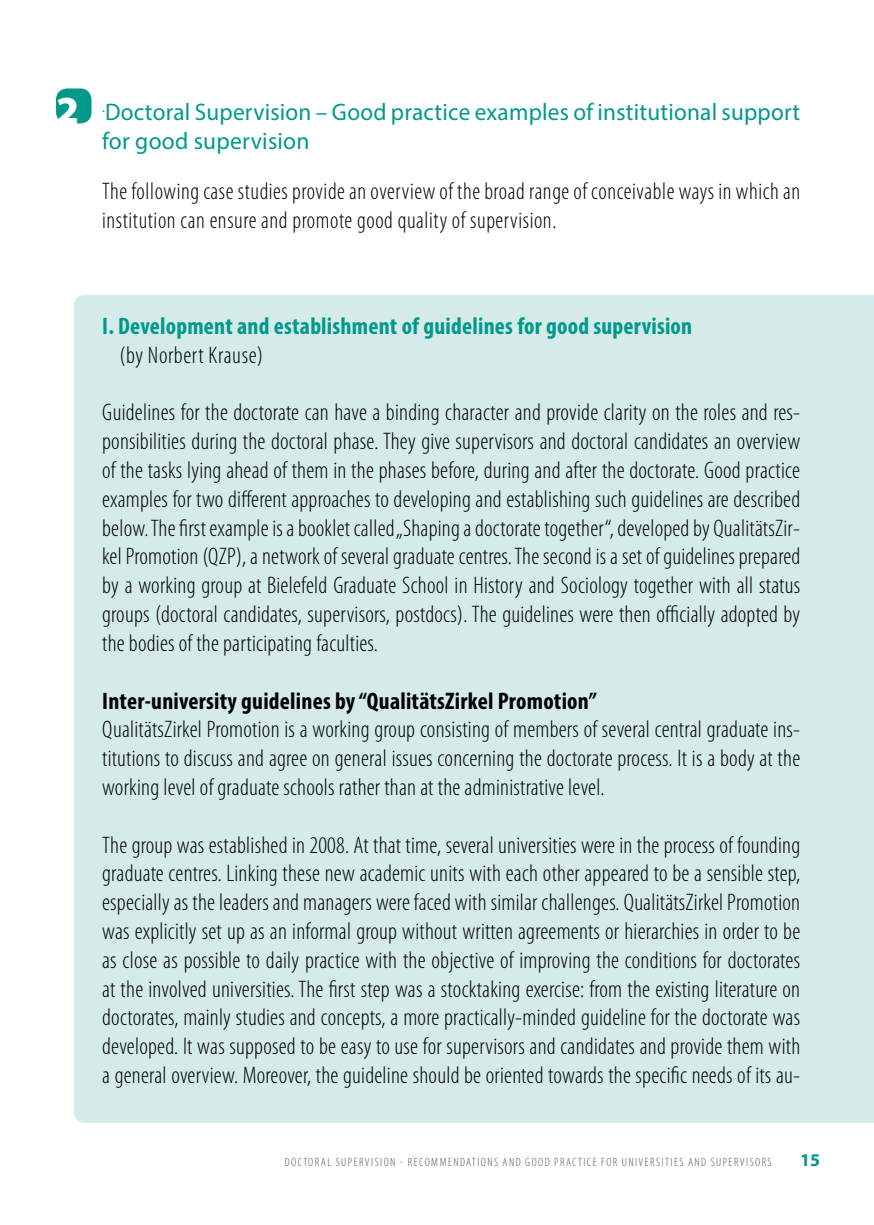
<style>
.page{position:relative;width:874px;height:1225px;background:#fff}
.page>*{position:absolute;margin:0;border:0;box-sizing:border-box;transform-origin:0 0}
.t1{font:900 40px "Myriad Pro";color:#fff}
.t2{font:300 condensed 24px/28.8px "Myriad Pro";letter-spacing:.01em;color:#000;text-align:justify}
.t3{font:24px/28.8px "Myriad Pro";letter-spacing:.01em;color:#00998a}
.t4{font:700 condensed 24px "Myriad Pro";letter-spacing:.01em;color:#00998a}
.t5{font:700 condensed 24px "Myriad Pro";letter-spacing:.01em;color:#000}
.t6{font:700 18px "Myriad Pro";color:#00998a}
.t7{font:300 condensed 12px "Myriad Pro";letter-spacing:.12em;color:#565656}
</style>
<div class="page">
<div style="left:74px;top:295px;width:799px;height:828px;background:#d5ebe9"></div>
<div style="left:56px;top:88px;width:35px;height:35px;background:#00998a;border-radius:11px"></div>
<h1 class="t1" style="left:56px;top:87px;width:24px">2</h1>
<p class="t3" style="left:102px;top:97px;width:699px"><sup>.</sup>Doctoral Supervision – Good practice examples of institutional support for good supervision</p>
<p class="t2" style="left:102px;top:177px;width:699px">The following case studies provide an overview of the broad range of conceivable ways in which an institution can ensure and promote good quality of supervision.</p>
<p class="t4" style="left:102px;top:311px;width:591px">I. Development and establishment of guidelines for good supervision</p>
<p class="t2" style="left:119px;top:341px;width:145px">(by Norbert Krause)</p>
<p class="t2" style="left:102px;top:399px;width:699px">Guidelines for the doctorate can have a binding character and provide clarity on the roles and res&shy;ponsibilities during the doctoral phase. They give supervisors and doctoral candidates an overview of the tasks lying ahead of them in the phases before, during and after the doctorate. Good practice examples for two different approaches to developing and establishing such guidelines are described below. The first example is a booklet called „Shaping a doctorate together“, developed by QualitätsZir&shy;kel Promotion (QZP), a network of several graduate centres. The second is a set of guidelines prepared by a working group at Bielefeld Graduate School in History and Sociology together with all status groups (doctoral candidates, supervisors, postdocs). The guidelines were then officially adopted by the bodies of the participating faculties.</p>
<p class="t5" style="left:102px;top:685px;width:496px">Inter-university guidelines by “QualitätsZirkel Promotion”</p>
<p class="t2" style="left:102px;top:715px;width:699px">QualitätsZirkel Promotion is a working group consisting of members of several central graduate ins&shy;titutions to discuss and agree on general issues concerning the doctorate process. It is a body at the working level of graduate schools rather than at the administrative level.</p>
<p class="t2" style="left:102px;top:831px;width:699px">The group was established in 2008. At that time, several universities were in the process of founding graduate centres. Linking these new academic units with each other appeared to be a sensible step, especially as the leaders and managers were faced with similar challenges. QualitätsZirkel Promotion was explicitly set up as an informal group without written agreements or hierarchies in order to be as close as possible to daily practice with the objective of improving the conditions for doctorates at the involved universities. The first step was a stocktaking exercise: from the existing literature on doctorates, mainly studies and concepts, a more practically-minded guideline for the doctorate was developed. It was supposed to be easy to use for supervisors and candidates and provide them with a general overview. Moreover, the guideline should be oriented towards the specific needs of its au-</p>
<p class="t7" style="left:284px;top:1156px;width:487px">Doctoral Supervision - Recommendations and good practice for U niversities and Supervisors</p>
<p class="t6" style="left:799px;top:1148px;width:21px">15</p>
</div>
